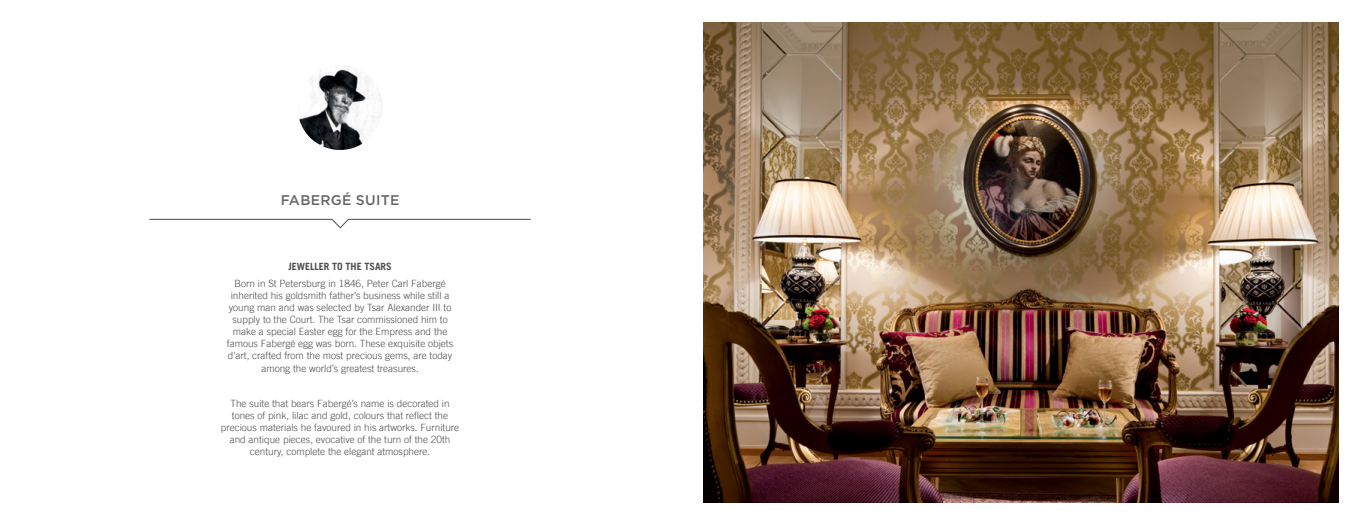
<style>
.page{position:relative;width:1361px;height:525px;background:#fff}
.page>*{position:absolute;margin:0;border:0;box-sizing:border-box;transform-origin:0 0}
.t1{font:500 14px "Gotham Pro";letter-spacing:.02em;color:#4d4d4f}
.t2{font:300 10px/12px "Trade Gothic LT";color:#4d4d4f;text-align:center}
.t3{font:700 10px "Trade Gothic LT";color:#4d4d4f}
</style>
<div class="page">
<svg style="left:149px;top:218px;width:382px;height:11px"></svg>
<img style="left:703px;top:23px;width:635px;height:479px">
<img style="left:297px;top:65px;width:85px;height:85px;border-radius:43px">
<h1 class="t1" style="left:281px;top:192px;width:120px">FABERGÉ SUITE</h1>
<p class="t3" style="left:288px;top:260px;width:105px">JEWELLER TO THE TSARS</p>
<p class="t2" style="left:227px;top:277px;width:228px">Born in St Petersburg in 1846, Peter Carl Fabergé inherited his goldsmith father’s business while still a young man and was selected by Tsar Alexander III to supply to the Court. The Tsar commissioned him to make a special Easter egg for the Empress and the famous Fabergé egg was born. These exquisite objets d’art, crafted from the most precious gems, are today among the world’s greatest treasures.</p>
<p class="t2" style="left:221px;top:397px;width:240px">The suite that bears Fabergé’s name is decorated in tones of pink, lilac and gold, colours that reflect the precious materials he favoured in his artworks. Furniture and antique pieces, evocative of the turn of the 20th century, complete the elegant atmosphere.</p>
</div>
